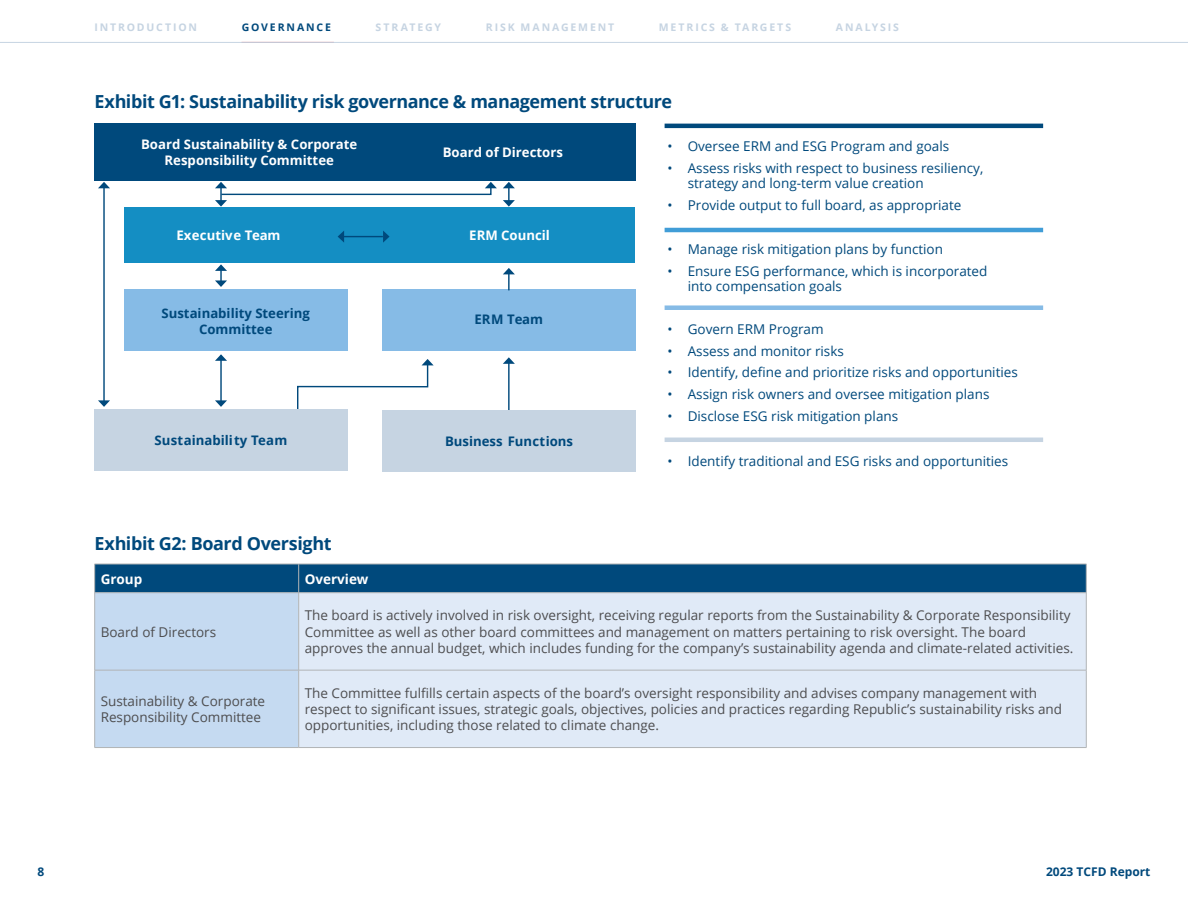
<style>
.page{position:relative;width:1188px;height:918px;background:#fff}
.page>*{position:absolute;margin:0;border:0;box-sizing:border-box;transform-origin:0 0}
.t1{font:700 18px "Open Sans";letter-spacing:-.025em;color:#00497c}
.t2{font:13.5px/16.2px "Open Sans";color:#4d4d4f}
.t3{font:13.5px/15px "Open Sans";color:#00497c}
.t4{font:700 13.5px "Open Sans";color:#fff}
.t5{font:700 13.2px/15.8px "Open Sans";color:#fff;text-align:center}
.t6{font:700 13.2px/15.8px "Open Sans";color:#00497c;text-align:center}
.t7{font:700 12px "Open Sans";color:#00497c}
.t8{font:700 10.5px "Open Sans";letter-spacing:.18em;color:#c6d4e2}
.t9{font:700 10.5px "Open Sans";letter-spacing:.18em;color:#00497c}
</style>
<div class="page">
<svg style="left:94px;top:564px;width:993px;height:184px;background:#b8cee2"></svg>
<hr style="left:94px;top:592px;width:205px;height:1px;background:#b1b4b6">
<hr style="left:94px;top:593px;width:1px;height:77px;background:#b1b4b6">
<hr style="left:299px;top:592px;width:787px;height:1px;background:#b1b4b6">
<hr style="left:298px;top:593px;width:1px;height:77px;background:#b1b4b6">
<hr style="left:1086px;top:593px;width:1px;height:77px;background:#b1b4b6">
<hr style="left:94px;top:670px;width:205px;height:1px;background:#b1b4b6">
<hr style="left:94px;top:670px;width:1px;height:77px;background:#b1b4b6">
<hr style="left:299px;top:670px;width:787px;height:1px;background:#b1b4b6">
<hr style="left:298px;top:670px;width:1px;height:77px;background:#b1b4b6">
<hr style="left:1086px;top:670px;width:1px;height:77px;background:#b1b4b6">
<hr style="left:94px;top:747px;width:205px;height:1px;background:#b1b4b6">
<hr style="left:299px;top:747px;width:787px;height:1px;background:#b1b4b6">
<hr style="left:665px;top:124px;width:378px;height:4px;background:#00497c">
<hr style="left:665px;top:228px;width:378px;height:4px;background:#419dd7">
<div style="left:665px;top:305px;width:378px;height:5px;background:#86bbe6"></div>
<hr style="left:665px;top:438px;width:378px;height:4px;background:#c6d4e2">
<hr style="left:508px;top:362px;width:2px;height:48px;background:#00497c">
<svg style="left:503px;top:357px;width:12px;height:7px"></svg>
<svg style="left:297px;top:359px;width:137px;height:50px"></svg>
<div style="left:94px;top:124px;width:542px;height:57px;background:#00497c"></div>
<div style="left:124px;top:207px;width:511px;height:56px;background:#148ec3"></div>
<div style="left:382px;top:289px;width:253px;height:62px;background:#86bbe6"></div>
<div style="left:94px;top:409px;width:254px;height:62px;background:#c6d4e2"></div>
<div style="left:382px;top:410px;width:253px;height:62px;background:#c6d4e2"></div>
<hr style="left:220px;top:356px;width:2px;height:48px;background:#00497c">
<svg style="left:215px;top:354px;width:12px;height:7px"></svg>
<svg style="left:215px;top:400px;width:12px;height:7px"></svg>
<hr style="left:103px;top:187px;width:2px;height:218px;background:#00497c">
<svg style="left:503px;top:268px;width:12px;height:22px"></svg>
<svg style="left:98px;top:182px;width:12px;height:6px"></svg>
<div style="left:124px;top:289px;width:224px;height:62px;background:#86bbe6"></div>
<svg style="left:503px;top:182px;width:12px;height:25px"></svg>
<svg style="left:98px;top:400px;width:12px;height:7px"></svg>
<svg style="left:215px;top:182px;width:282px;height:25px"></svg>
<svg style="left:215px;top:264px;width:12px;height:23px"></svg>
<hr style="left:341px;top:236px;width:42px;height:1px;background:#00497c">
<svg style="left:383px;top:231px;width:7px;height:12px"></svg>
<svg style="left:338px;top:231px;width:6px;height:12px"></svg>
<hr style="left:0;top:42px;width:1188px;height:1px;background:#c6d4e2">
<p class="t8" style="left:94px;top:19px;width:104px">INTRODUCTION</p>
<p class="t9" style="left:242px;top:19px;width:91px">GOVERNANCE</p>
<p class="t8" style="left:376px;top:19px;width:67px">STRATEGY</p>
<p class="t8" style="left:486px;top:19px;width:130px">RISK MANAGEMENT</p>
<p class="t8" style="left:659px;top:19px;width:134px">METRICS &amp; TARGETS</p>
<p class="t8" style="left:836px;top:19px;width:65px">ANALYSIS</p>
<h1 class="t1" style="left:94px;top:89px;width:579px">Exhibit G1: Sustainability risk governance &amp; management structure</h1>
<p class="t5" style="left:141px;top:136px;width:218px">Board Sustainability &amp; Corporate<br>Responsibility Committee</p>
<p class="t5" style="left:443px;top:144px;width:122px">Board of Directors</p>
<p class="t5" style="left:176px;top:227px;width:106px">Executive Team</p>
<p class="t5" style="left:469px;top:227px;width:82px">ERM Council</p>
<p class="t6" style="left:162px;top:305px;width:150px">Sustainability Steering<br>Committee</p>
<p class="t6" style="left:474px;top:311px;width:70px">ERM Team</p>
<p class="t6" style="left:155px;top:432px;width:134px">Sustainability Team</p>
<p class="t6" style="left:445px;top:433px;width:130px">Business Functions</p>
<p class="t3" style="left:667px;top:139px;width:283px">• Oversee ERM and ESG Program and goals</p>
<p class="t3" style="left:688px;top:160px;width:297px;text-indent:-20px">• Assess risks with respect to business resiliency, strategy and long-term value creation</p>
<p class="t3" style="left:667px;top:197px;width:296px">• Provide output to full board, as appropriate</p>
<p class="t3" style="left:667px;top:242px;width:277px">• Manage risk mitigation plans by function</p>
<p class="t3" style="left:688px;top:263px;width:301px;text-indent:-20px">• Ensure ESG performance, which is incorporated into compensation goals</p>
<p class="t3" style="left:667px;top:321px;width:158px">• Govern ERM Program</p>
<p class="t3" style="left:667px;top:343px;width:178px">• Assess and monitor risks</p>
<p class="t3" style="left:667px;top:365px;width:352px">• Identify, define and prioritize risks and opportunities</p>
<p class="t3" style="left:667px;top:386px;width:324px">• Assign risk owners and oversee mitigation plans</p>
<p class="t3" style="left:667px;top:408px;width:232px">• Disclose ESG risk mitigation plans</p>
<p class="t3" style="left:667px;top:454px;width:342px">• Identify traditional and ESG risks and opportunities</p>
<h1 class="t1" style="left:94px;top:530px;width:239px">Exhibit G2: Board Oversight</h1>
<p class="t4" style="left:101px;top:569px;width:43px">Group</p>
<p class="t4" style="left:305px;top:569px;width:65px">Overview</p>
<p class="t2" style="left:101px;top:623px;width:117px">Board of Directors</p>
<p class="t2" style="left:305px;top:607px;width:770px">The board is actively involved in risk oversight, receiving regular reports from the Sustainability &amp; Corporate Responsibility<br>Committee as well as other board committees and management on matters pertaining to risk oversight. The board approves the annual budget, which includes funding for the company’s sustainability agenda and climate-related activities.</p>
<p class="t2" style="left:101px;top:693px;width:166px">Sustainability &amp; Corporate<br>Responsibility Committee</p>
<p class="t2" style="left:305px;top:684px;width:759px">The Committee fulfills certain aspects of the board’s oversight responsibility and advises company management with respect to significant issues, strategic goals, objectives, policies and practices regarding Republic’s sustainability risks and opportunities, including those related to climate change.</p>
<p class="t7" style="left:38px;top:863px;width:8px">8</p>
<p class="t7" style="left:1046px;top:863px;width:106px">2023 TCFD Report</p>
</div>
